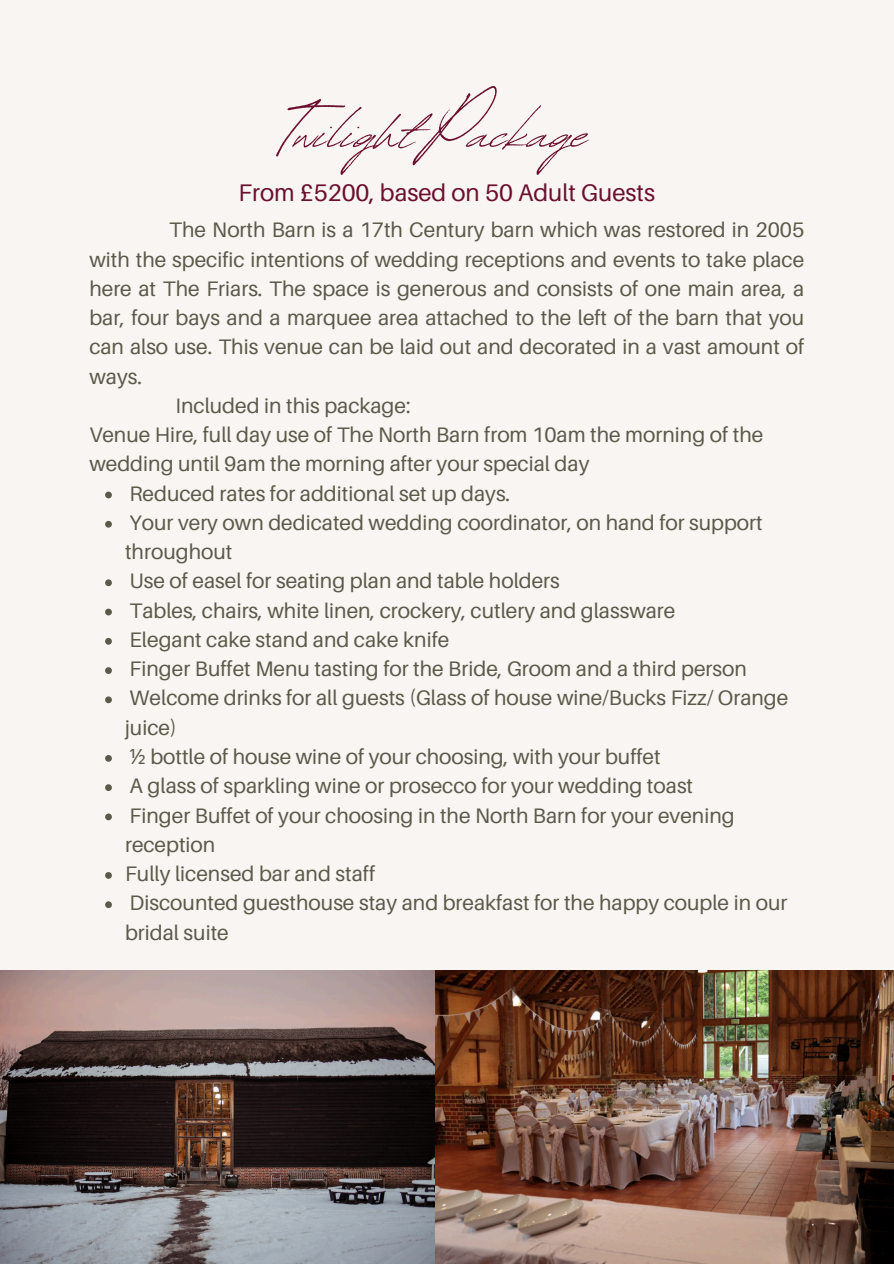
<style>
.page{position:relative;width:894px;height:1264px;background:#fff}
.page>*{position:absolute;margin:0;border:0;box-sizing:border-box;transform-origin:0 0}
.t1{font:79.5px "Revive 80 Signature";color:#6b0f2f}
.t2{font:24px "Aileron";color:#6b0f2f}
.t3{font:21px/29.2px "Aileron";color:#5b5949}
.s1{font-family:"Noto Sans"}
</style>
<div class="page">
<div style="left:0;top:0;width:893px;height:1263px;background:#f8f5f2"></div>
<svg style="left:105px;top:491px;width:7px;height:7px"></svg>
<svg style="left:105px;top:521px;width:7px;height:6px"></svg>
<svg style="left:105px;top:579px;width:7px;height:7px"></svg>
<svg style="left:105px;top:608px;width:7px;height:7px"></svg>
<svg style="left:105px;top:638px;width:7px;height:6px"></svg>
<svg style="left:105px;top:667px;width:7px;height:7px"></svg>
<svg style="left:105px;top:696px;width:7px;height:7px"></svg>
<svg style="left:105px;top:755px;width:7px;height:6px"></svg>
<svg style="left:105px;top:784px;width:7px;height:7px"></svg>
<svg style="left:105px;top:813px;width:7px;height:7px"></svg>
<svg style="left:105px;top:872px;width:7px;height:6px"></svg>
<svg style="left:105px;top:901px;width:7px;height:7px"></svg>
<img style="left:0;top:970px;width:435px;height:293px">
<img style="left:435px;top:970px;width:458px;height:293px">
<p class="t1" style="left:282px;top:73px;width:307px">Twilight Package</p>
<p class="t2" style="left:238px;top:177px;width:418px">From £5200, based on 50 Adult Guests</p>
<h1 class="t3" style="left:89px;top:215px;width:716px;text-align:justify;text-indent:80px">The North Barn is a 17th Century barn which was restored in 2005 with the specific intentions of wedding receptions and events to take place here at The Friars. The space is generous and consists of one main area, a bar, four bays and a marquee area attached to the left of the barn that you can also use. This venue can be laid out and decorated in a vast amount of ways.</h1>
<h2 class="t3" style="left:175px;top:390px;width:236px">Included in this package:</h2>
<p class="t3" style="left:89px;top:419px;width:675px">Venue Hire, full day use of The North Barn from 10am the morning of the wedding until 9am the morning after your special day</p>
<p class="t3" style="left:130px;top:478px;width:382px">Reduced rates for additional set up days.</p>
<p class="t3" style="left:125px;top:507px;width:639px">Your very own dedicated wedding coordinator, on hand for support throughout</p>
<p class="t3" style="left:130px;top:566px;width:431px">Use of easel for seating plan and table holders</p>
<p class="t3" style="left:130px;top:595px;width:547px">Tables, chairs, white linen, crockery, cutlery and glassware</p>
<p class="t3" style="left:130px;top:624px;width:321px">Elegant cake stand and cake knife</p>
<p class="t3" style="left:130px;top:653px;width:618px">Finger Buffet Menu tasting for the Bride, Groom and a third person</p>
<p class="t3" style="left:125px;top:683px;width:664px">Welcome drinks for all guests (Glass of house wine/Bucks Fizz/ Orange juice)</p>
<p class="t3" style="left:130px;top:741px;width:532px"><span class="s1">½</span> bottle of house wine of your choosing, with your buffet</p>
<p class="t3" style="left:130px;top:770px;width:565px">A glass of sparkling wine or prosecco for your wedding toast</p>
<p class="t3" style="left:125px;top:800px;width:611px">Finger Buffet of your choosing in the North Barn for your evening reception</p>
<p class="t3" style="left:125px;top:858px;width:251px">Fully licensed bar and staff</p>
<p class="t3" style="left:125px;top:887px;width:663px">Discounted guesthouse stay and breakfast for the happy couple in our bridal suite</p>
</div>
